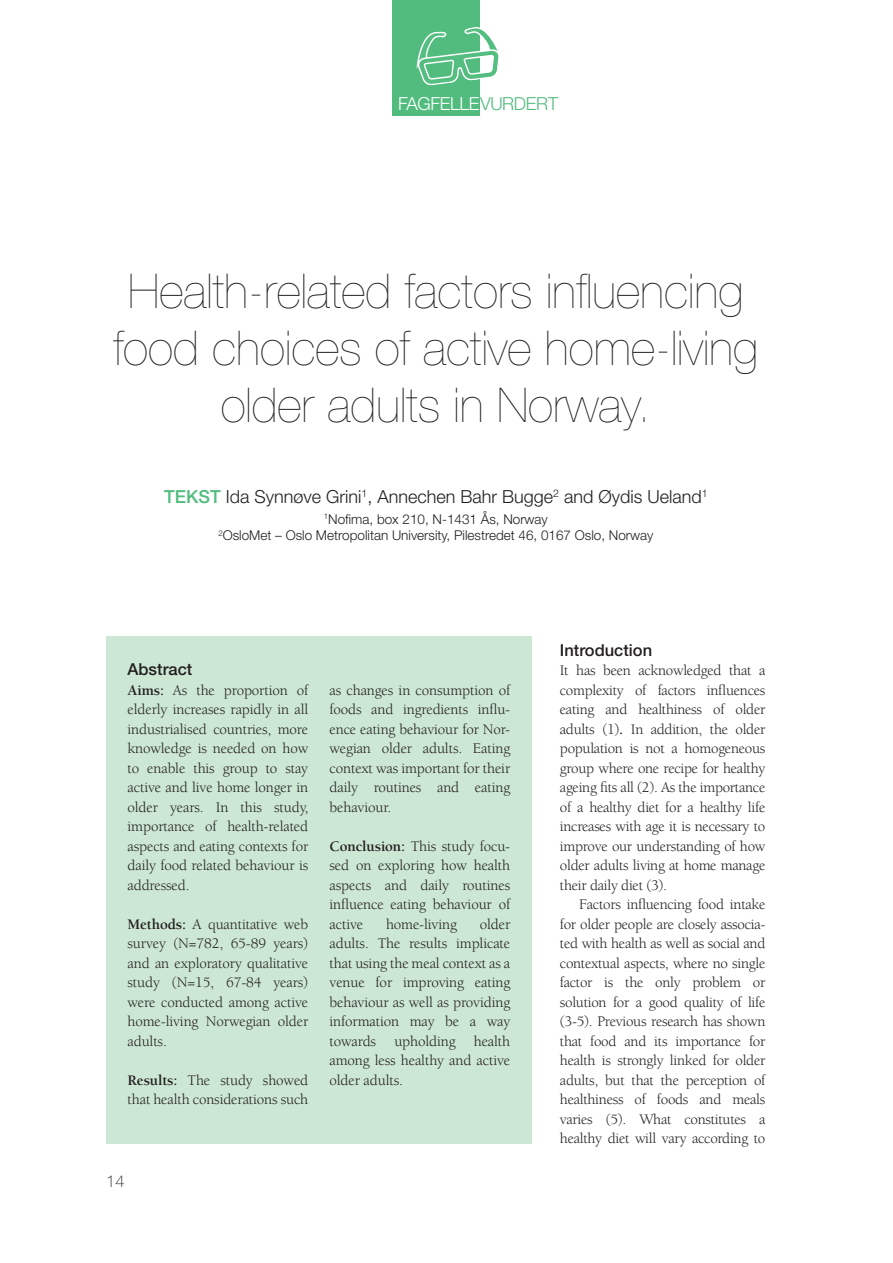
<style>
.page{position:relative;width:893px;height:1263px;background:#fff}
.page>*{position:absolute;margin:0;border:0;box-sizing:border-box;transform-origin:0 0}
.t1{font:200 48px/57px "Helvetica Neue LT Std";color:#231f20;text-align:center}
.t2{font:300 18px "Helvetica Neue LT Std";color:#231f20}
.t3{font:300 18px "Helvetica Neue LT Std";letter-spacing:-.02em;color:#fff}
.t4{font:500 16.5px "Helvetica Neue LT Std";color:#231f20}
.t5{font:100 16.5px "Helvetica Neue LT Std";color:#231f20}
.t6{font:15px/19.5px "Berkeley Std";letter-spacing:-.01em;color:#231f20;text-align:justify}
.t7{font:300 13.5px/16.5px "Helvetica Neue LT Std";color:#231f20;text-align:center}
.s1{color:#52bc7f}
.s2{font-weight:500;color:#52bc7f}
.s3{font-weight:700}
</style>
<div class="page">
<div style="left:392px;top:0;width:88px;height:116px;background:#52bc7f"></div>
<svg style="left:416px;top:27px;width:83px;height:58px"></svg>
<div style="left:106px;top:636px;width:425px;height:507px;background:#cce7d3"></div>
<p class="t3" style="left:398px;top:93px;width:161px">FAGFELLE<span class="s1">VURDERT</span></p>
<h1 class="t1" style="left:113px;top:262px;width:646px">Health-related factors influencing food choices of active home-living older adults in Norway.</h1>
<p class="t2" style="left:164px;top:485px;width:545px"><span class="s2">TEKST</span> Ida Synnøve Grini<sup>1</sup>, Annechen Bahr Bugge<sup>2</sup> and Øydis Ueland<sup>1</sup></p>
<p class="t7" style="left:218px;top:510px;width:436px"><sup>1</sup>Nofima, box 210, N-1431 Ås, Norway<br><sup>2</sup>OsloMet – Oslo Metropolitan University, Pilestredet 46, 0167 Oslo, Norway</p>
<p class="t4" style="left:128px;top:660px;width:66px">Abstract</p>
<p class="t6" style="left:128px;top:681px;width:182px"><span class="s3">Aims:</span> As the proportion of elderly increases rapidly in all industrialised countries, more knowledge is needed on how to enable this group to stay active and live home longer in older years. In this study, importance of health-related aspects and eating contexts for daily food related behaviour is addressed.</p>
<p class="t6" style="left:128px;top:915px;width:182px"><span class="s3">Methods:</span> A quantitative web survey (N=782, 65-89 years) and an exploratory qualitative study (N=15, 67-84 years) were conducted among active home-living Norwegian older adults.</p>
<p class="t6" style="left:128px;top:1071px;width:182px"><span class="s3">Results:</span> The study showed that health considerations such</p>
<p class="t6" style="left:330px;top:681px;width:182px">as changes in consumption of foods and ingredients influ&shy;ence eating behaviour for Nor&shy;wegian older adults. Eating context was important for their daily routines and eating behaviour.</p>
<p class="t6" style="left:330px;top:837px;width:182px"><span class="s3">Conclusion:</span> This study focu&shy;sed on exploring how health aspects and daily routines influence eating behaviour of active</p>
<p class="t6" style="left:330px;top:915px;width:182px;text-indent:150px">older adults. The results implicate that using the meal context as a venue for improving eating behaviour as well as providing information may be a way towards upholding health among less healthy and active older adults.</p>
<p class="t6" style="left:386px;top:915px;width:72px">home-living</p>
<p class="t5" style="left:106px;top:1171px;width:20px">14</p>
<p class="t4" style="left:560px;top:640px;width:94px">Introduction</p>
<p class="t6" style="left:560px;top:661px;width:207px">It has been acknowledged that a complexity of factors influences eating and healthiness of older adults (1)<span class="s3">.</span> In addition, the older population is not a homogeneous group where one recipe for healthy ageing fits all (2). As the importance of a healthy diet for a healthy life increases with age it is necessary to improve our understanding of how older adults living at home manage their daily diet (3).</p>
<p class="t6" style="left:560px;top:895px;width:207px;text-indent:19px">Factors influencing food intake for older people are closely associa&shy;ted with health as well as social and contextual aspects, where no single factor is the only problem or solution for a good quality of life (3-5). Previous research has shown that food and its importance for health is strongly linked for older adults, but that the perception of healthiness of foods and meals varies (5). What constitutes a healthy diet will vary according to</p>
</div>
